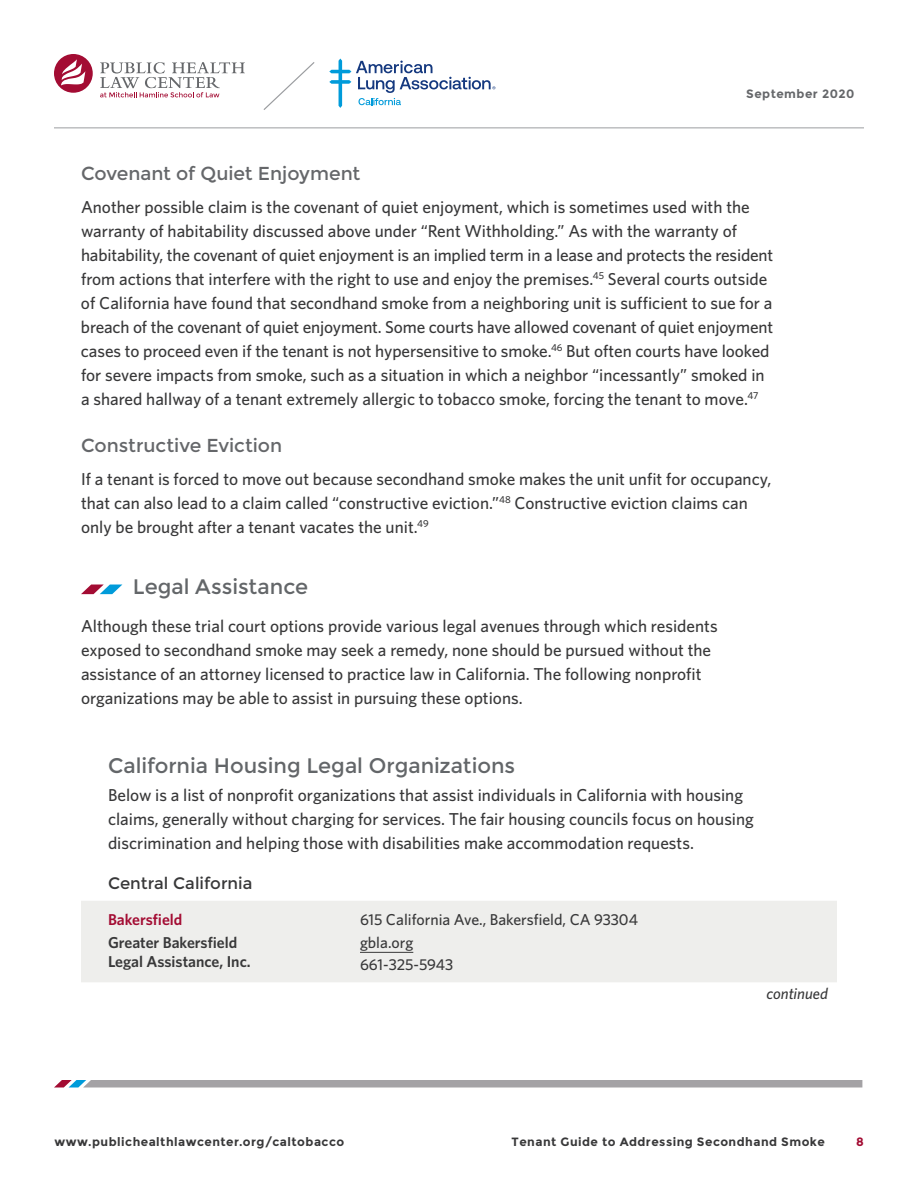
<style>
.page{position:relative;width:918px;height:1188px;background:#fff}
.page>*{position:absolute;margin:0;border:0;box-sizing:border-box;transform-origin:0 0}
.t1{font:21px "Montserrat";color:#636669}
.t2{font:18.75px "Montserrat";color:#65676a}
.t3{font:500 17.25px/24px "Whitney";color:#383839}
.t4{font:16.5px "Montserrat";color:#383839}
.t5{font:500 15.75px/22.5px "Whitney";color:#383839}
.t6{font:600 15.75px/19.5px "Whitney";color:#383839}
.t7{font:600 15.75px "Whitney";color:#a30c33}
.t8{font:italic 500 15.75px "Whitney";color:#383839}
.t9{font:700 12px "Montserrat";letter-spacing:.04em;color:#383839}
.t10{font:700 12px "Montserrat";letter-spacing:.04em;color:#65676a}
.t11{font:700 12px "Montserrat";color:#a30c33}
</style>
<div class="page">
<hr style="left:54px;top:128px;width:810px;height:1px;background:#9b9da0">
<svg style="left:54px;top:1080px;width:808px;height:8px;background:#a9a7ab"></svg>
<svg style="left:81px;top:585px;width:41px;height:9px"></svg>
<div style="left:81px;top:901px;width:756px;height:81px;background:#eeeeec"></div>
<hr style="left:360px;top:952px;width:53px;height:1px;background:#383839">
<svg style="left:263px;top:62px;width:52px;height:48px"></svg>
<svg style="left:54px;top:54px;width:39px;height:39px"></svg>
<svg style="left:100px;top:62px;width:145px;height:35px"></svg>
<svg style="left:329px;top:59px;width:166px;height:49px"></svg>
<p class="t10" style="left:746px;top:86px;width:110px">September 2020</p>
<p class="t2" style="left:81px;top:163px;width:281px">Covenant of Quiet Enjoyment</p>
<p class="t3" style="left:81px;top:195px;width:694px">Another possible claim is the covenant of quiet enjoyment, which is sometimes used with the warranty of habitability discussed above under “Rent Withholding.” As with the warranty of habitability, the covenant of quiet enjoyment is an implied term in a lease and protects the resident from actions that interfere with the right to use and enjoy the premises.<sup>45</sup> Several courts outside of California have found that secondhand smoke from a neighboring unit is sufficient to sue for a breach of the covenant of quiet enjoyment. Some courts have allowed covenant of quiet enjoyment cases to proceed even if the tenant is not hypersensitive to smoke.<sup>46</sup> But often courts have looked for severe impacts from smoke, such as a situation in which a neighbor “incessantly” smoked in a shared hallway of a tenant extremely allergic to tobacco smoke, forcing the tenant to move.<sup>47</sup></p>
<p class="t2" style="left:81px;top:434px;width:203px">Constructive Eviction</p>
<p class="t3" style="left:81px;top:466px;width:692px">If a tenant is forced to move out because secondhand smoke makes the unit unfit for occupancy, that can also lead to a claim called “constructive eviction.”<sup>48</sup> Constructive eviction claims can only be brought after a tenant vacates the unit.<sup>49</sup></p>
<p class="t1" style="left:133px;top:575px;width:177px">Legal Assistance</p>
<p class="t3" style="left:81px;top:613px;width:638px">Although these trial court options provide various legal avenues through which residents exposed to secondhand smoke may seek a remedy, none should be pursued without the assistance of an attorney licensed to practice law in California. The following nonprofit organizations may be able to assist in pursuing these options.</p>
<p class="t1" style="left:108px;top:754px;width:409px">California Housing Legal Organizations</p>
<p class="t3" style="left:108px;top:782px;width:647px">Below is a list of nonprofit organizations that assist individuals in California with housing claims, generally without charging for services. The fair housing councils focus on housing discrimination and helping those with disabilities make accommodation requests.</p>
<p class="t4" style="left:108px;top:873px;width:146px">Central California</p>
<p class="t7" style="left:108px;top:910px;width:76px">Bakersfield</p>
<p class="t6" style="left:108px;top:932px;width:144px">Greater Bakersfield<br>Legal Assistance, Inc.</p>
<p class="t5" style="left:360px;top:908px;width:279px">615 California Ave., Bakersfield, CA 93304 gbla.org<br>661-325-5943</p>
<p class="t8" style="left:767px;top:985px;width:63px">continued</p>
<p class="t9" style="left:55px;top:1134px;width:291px">www.publichealthlawcenter.org/caltobacco</p>
<p class="t9" style="left:512px;top:1134px;width:315px">Tenant Guide to Addressing Secondhand Smoke</p>
<p class="t11" style="left:856px;top:1134px;width:9px">8</p>
</div>
